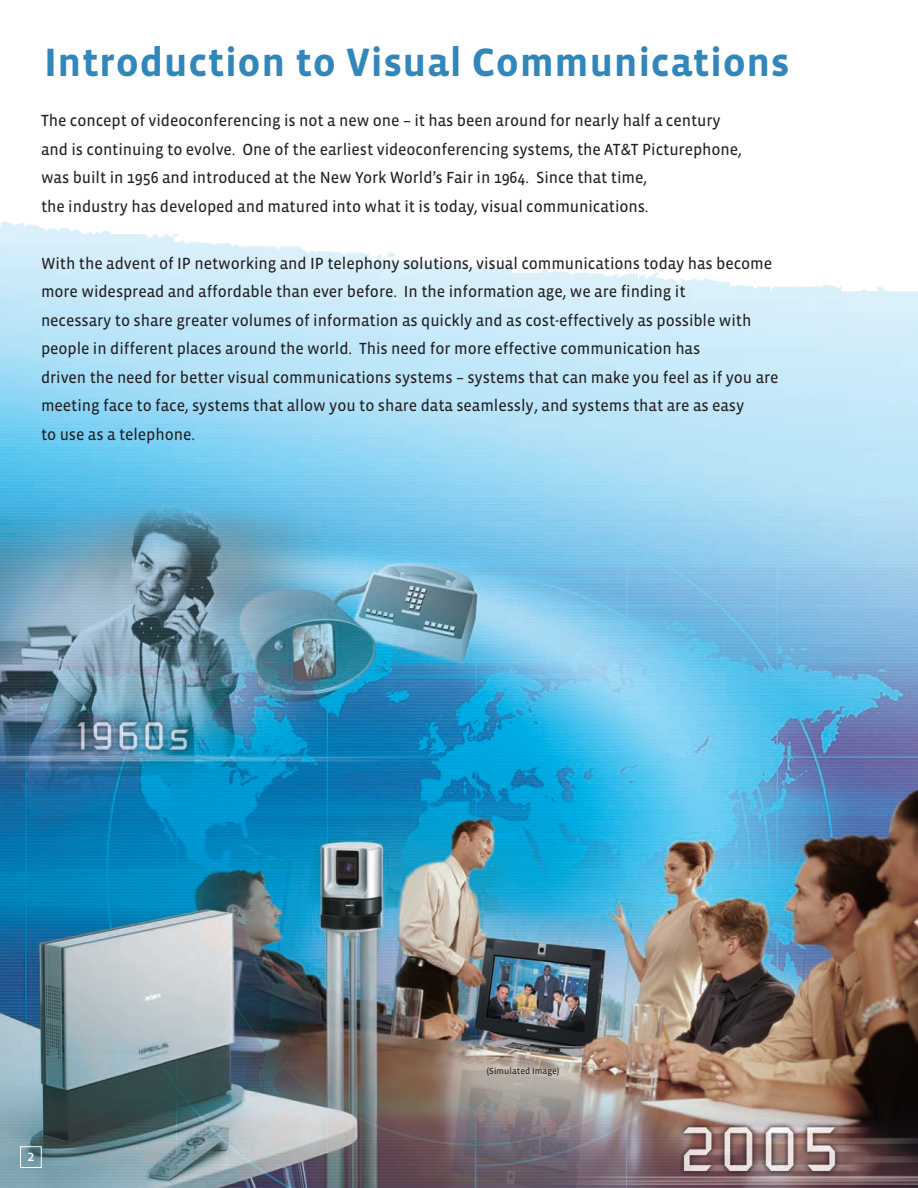
<style>
.page{position:relative;width:918px;height:1188px;background:#fff}
.page>*{position:absolute;margin:0;border:0;box-sizing:border-box;transform-origin:0 0}
.t1{font:700 40.5px "Vista Sans";letter-spacing:.015em;color:#3287ba}
.t2{font:16.5px/28.5px "Vista Sans Reg";letter-spacing:-.005em;color:#231f20}
.t3{font:15px "Vista Sans Reg";color:#fff}
.t4{font:9px "Vista Sans Reg";color:#231f20}
</style>
<div class="page">
<img style="left:0;top:222px;width:918px;height:966px">
<div style="left:20px;top:1146px;width:22px;height:22px;border:1px solid #fff"></div>
<h1 class="t1" style="left:44px;top:38px;width:747px">Introduction to Visual Communications</h1>
<p class="t2" style="left:41px;top:107px;width:702px">The concept of videoconferencing is not a new one – it has been around for nearly half a century and is continuing to evolve. One of the earliest videoconferencing systems, the AT&amp;T Picturephone, was built in 1956 and introduced at the New York World’s Fair in 1964. Since that time,<br>the industry has developed and matured into what it is today, visual communications.</p>
<p class="t2" style="left:41px;top:249px;width:739px">With the advent of IP networking and IP telephony solutions, visual communications today has become more widespread and affordable than ever before. In the information age, we are finding it<br>necessary to share greater volumes of information as quickly and as cost-effectively as possible with people in different places around the world. This need for more effective communication has<br>driven the need for better visual communications systems – systems that can make you feel as if you are meeting face to face, systems that allow you to share data seamlessly, and systems that are as easy<br>to use as a telephone.</p>
<p class="t3" style="left:27px;top:1147px;width:9px">2</p>
<p class="t4" style="left:487px;top:1066px;width:74px">(Simulated Image)</p>
</div>
